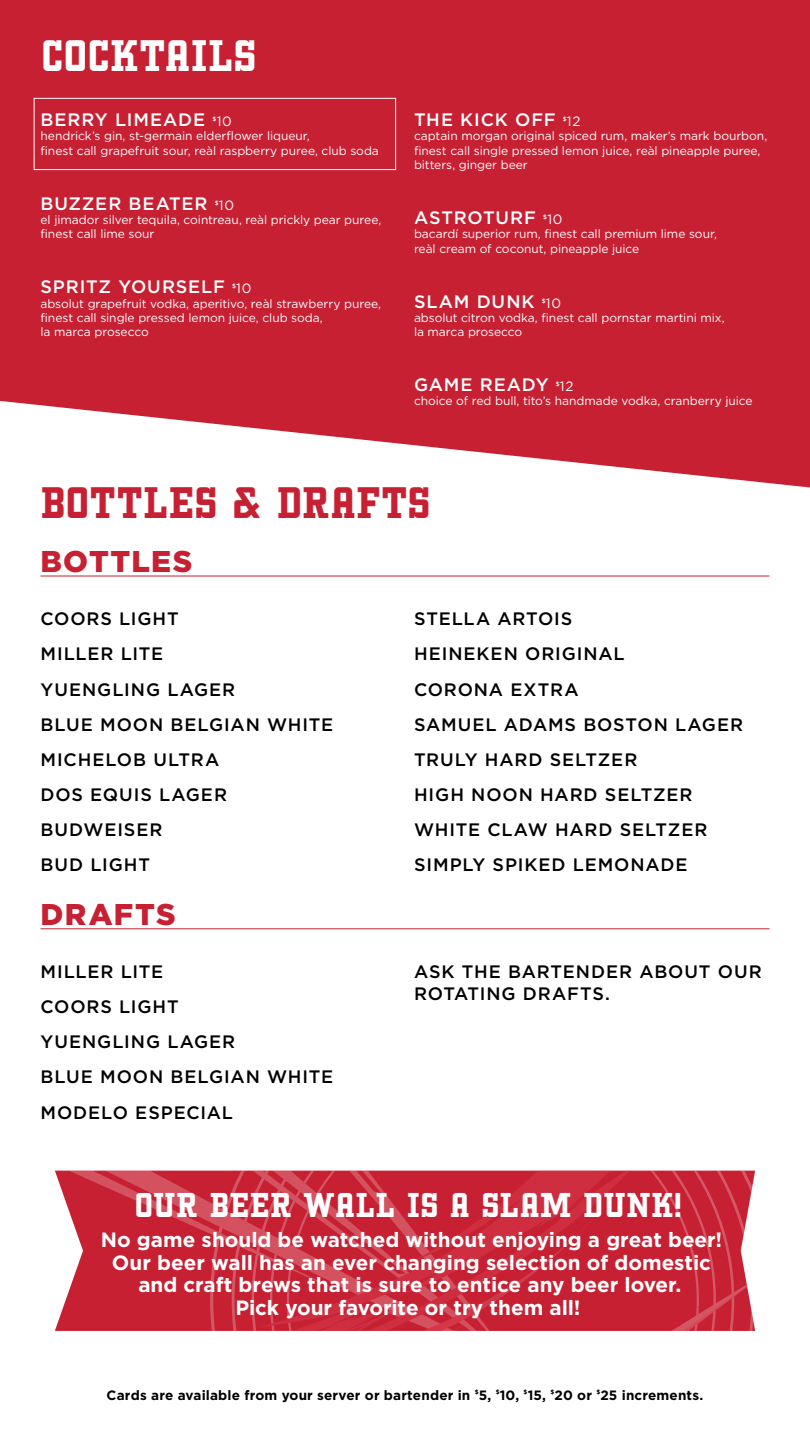
<style>
.page{position:relative;width:810px;height:1440px;background:#fff}
.page>*{position:absolute;margin:0;border:0;box-sizing:border-box;transform-origin:0 0}
.t1{font:48px "Kegger";letter-spacing:.01em;color:#c72033}
.t2{font:48px "Kegger";letter-spacing:.005em;color:#fff}
.HEADER_APPET_ENTREES{font:37.5px "Kegger";letter-spacing:.015em;color:#fff}
.SUBHEAD___beers{font:900 30px "Gotham";letter-spacing:.045em;color:#c72033}
.DESCRIPTION{font:700 20.62px/22.5px "Gotham";color:#fff;text-align:center}
.ITEM{font:500 18px/21.6px "Gotham";letter-spacing:.05em;color:#000}
.ITEM_REV__more_space{font:500 18px "Gotham";letter-spacing:.05em;color:#fff}
.t3{font:700 13.5px "Gotham";letter-spacing:.01em;color:#000}
.ITEM_REV__more_space-2{font:13.5px "Gotham";letter-spacing:.06em;color:#fff}
.DESCRIPTION_REV{font:12px/14.4px "Gotham";letter-spacing:-.005em;color:#fff}
</style>
<div class="page">
<svg style="left:0;top:0;width:810px;height:488px;background:#cc3445"></svg>
<div style="left:34px;top:98px;width:362px;height:72px;border:1px solid #fff"></div>
<hr style="left:40px;top:576px;width:730px;height:1px;background:#c72033">
<hr style="left:40px;top:928px;width:730px;height:1px;background:#c72033">
<svg style="left:55px;top:1171px;width:203px;height:160px;background:#cd3a4b"></svg>
<svg style="left:258px;top:1171px;width:497px;height:44px;background:#ca2a3b"></svg>
<svg style="left:195px;top:1215px;width:560px;height:116px;background:#c9283a"></svg>
<p class="t2" style="left:41px;top:27px;width:217px">COCKTAILS</p>
<p class="ITEM_REV__more_space" style="left:40px;top:108px;width:166px">BERRY LIMEADE</p>
<p class="ITEM_REV__more_space-2" style="left:213px;top:113px;width:21px"><sup>$</sup>10</p>
<p class="DESCRIPTION_REV" style="left:40px;top:129px;width:340px">hendrick’s gin, st-germain elderflower liqueur,<br>finest call grapefruit sour, reàl raspberry puree, club soda</p>
<p class="ITEM_REV__more_space" style="left:40px;top:191px;width:169px">BUZZER BEATER</p>
<p class="ITEM_REV__more_space-2" style="left:215px;top:196px;width:21px"><sup>$</sup>10</p>
<p class="DESCRIPTION_REV" style="left:40px;top:212px;width:342px">el jimador silver tequila, cointreau, reàl prickly pear puree, finest call lime sour</p>
<p class="ITEM_REV__more_space" style="left:40px;top:275px;width:186px">SPRITZ YOURSELF</p>
<p class="ITEM_REV__more_space-2" style="left:232px;top:280px;width:21px"><sup>$</sup>10</p>
<p class="DESCRIPTION_REV" style="left:40px;top:296px;width:342px">absolut grapefruit vodka, aperitivo, reàl strawberry puree, finest call single pressed lemon juice, club soda,<br>la marca prosecco</p>
<p class="ITEM_REV__more_space" style="left:414px;top:108px;width:143px">THE KICK OFF</p>
<p class="ITEM_REV__more_space-2" style="left:563px;top:113px;width:19px"><sup>$</sup>12</p>
<p class="DESCRIPTION_REV" style="left:414px;top:129px;width:355px">captain morgan original spiced rum, maker’s mark bourbon, finest call single pressed lemon juice, reàl pineapple puree, bitters, ginger beer</p>
<p class="ITEM_REV__more_space" style="left:414px;top:206px;width:124px">ASTROTURF</p>
<p class="ITEM_REV__more_space-2" style="left:543px;top:211px;width:21px"><sup>$</sup>10</p>
<p class="DESCRIPTION_REV" style="left:414px;top:227px;width:305px">bacardí superior rum, finest call premium lime sour, reàl cream of coconut, pineapple juice</p>
<p class="ITEM_REV__more_space" style="left:414px;top:289px;width:122px">SLAM DUNK</p>
<p class="ITEM_REV__more_space-2" style="left:542px;top:294px;width:21px"><sup>$</sup>10</p>
<p class="DESCRIPTION_REV" style="left:414px;top:310px;width:312px">absolut citron vodka, finest call pornstar martini mix, la marca prosecco</p>
<p class="ITEM_REV__more_space" style="left:414px;top:373px;width:136px">GAME READY</p>
<p class="ITEM_REV__more_space-2" style="left:556px;top:378px;width:19px"><sup>$</sup>12</p>
<p class="DESCRIPTION_REV" style="left:414px;top:394px;width:340px">choice of red bull, tito’s handmade vodka, cranberry juice</p>
<p class="t1" style="left:41px;top:474px;width:391px">BOTTLES &amp; DRAFTS</p>
<p class="SUBHEAD___beers" style="left:40px;top:541px;width:154px">BOTTLES</p>
<p class="ITEM" style="left:40px;top:608px;width:140px">COORS LIGHT</p>
<p class="ITEM" style="left:40px;top:643px;width:124px">MILLER LITE</p>
<p class="ITEM" style="left:40px;top:678px;width:196px">YUENGLING LAGER</p>
<p class="ITEM" style="left:40px;top:713px;width:294px">BLUE MOON BELGIAN WHITE</p>
<p class="ITEM" style="left:40px;top:748px;width:180px">MICHELOB ULTRA</p>
<p class="ITEM" style="left:40px;top:783px;width:188px">DOS EQUIS LAGER</p>
<p class="ITEM" style="left:40px;top:819px;width:123px">BUDWEISER</p>
<p class="ITEM" style="left:40px;top:854px;width:111px">BUD LIGHT</p>
<p class="ITEM" style="left:414px;top:608px;width:160px">STELLA ARTOIS</p>
<p class="ITEM" style="left:414px;top:643px;width:212px">HEINEKEN ORIGINAL</p>
<p class="ITEM" style="left:414px;top:678px;width:166px">CORONA EXTRA</p>
<p class="ITEM" style="left:414px;top:713px;width:331px">SAMUEL ADAMS BOSTON LAGER</p>
<p class="ITEM" style="left:414px;top:748px;width:225px">TRULY HARD SELTZER</p>
<p class="ITEM" style="left:414px;top:783px;width:280px">HIGH NOON HARD SELTZER</p>
<p class="ITEM" style="left:414px;top:819px;width:295px">WHITE CLAW HARD SELTZER</p>
<p class="ITEM" style="left:414px;top:854px;width:275px">SIMPLY SPIKED LEMONADE</p>
<p class="SUBHEAD___beers" style="left:40px;top:894px;width:137px">DRAFTS</p>
<p class="ITEM" style="left:40px;top:961px;width:124px">MILLER LITE</p>
<p class="ITEM" style="left:40px;top:996px;width:140px">COORS LIGHT</p>
<p class="ITEM" style="left:40px;top:1031px;width:196px">YUENGLING LAGER</p>
<p class="ITEM" style="left:40px;top:1066px;width:294px">BLUE MOON BELGIAN WHITE</p>
<p class="ITEM" style="left:40px;top:1101px;width:194px">MODELO ESPECIAL</p>
<p class="ITEM" style="left:414px;top:961px;width:349px">ASK THE BARTENDER ABOUT OUR<br>ROTATING DRAFTS.</p>
<p class="HEADER_APPET_ENTREES" style="left:135px;top:1182px;width:549px">OUR BEER WALL IS A SLAM DUNK!</p>
<p class="DESCRIPTION" style="left:101px;top:1229px;width:623px">No game should be watched without enjoying a great beer!<br>Our beer wall has an ever changing selection of domestic and craft brews that is sure to entice any beer lover.<br>Pick your favorite or try them all!</p>
<p class="t3" style="left:107px;top:1386px;width:598px">Cards are available from your server or bartender in <sup>$</sup>5, <sup>$</sup>10, <sup>$</sup>15, <sup>$</sup>20 or <sup>$</sup>25 increments.</p>
</div>
